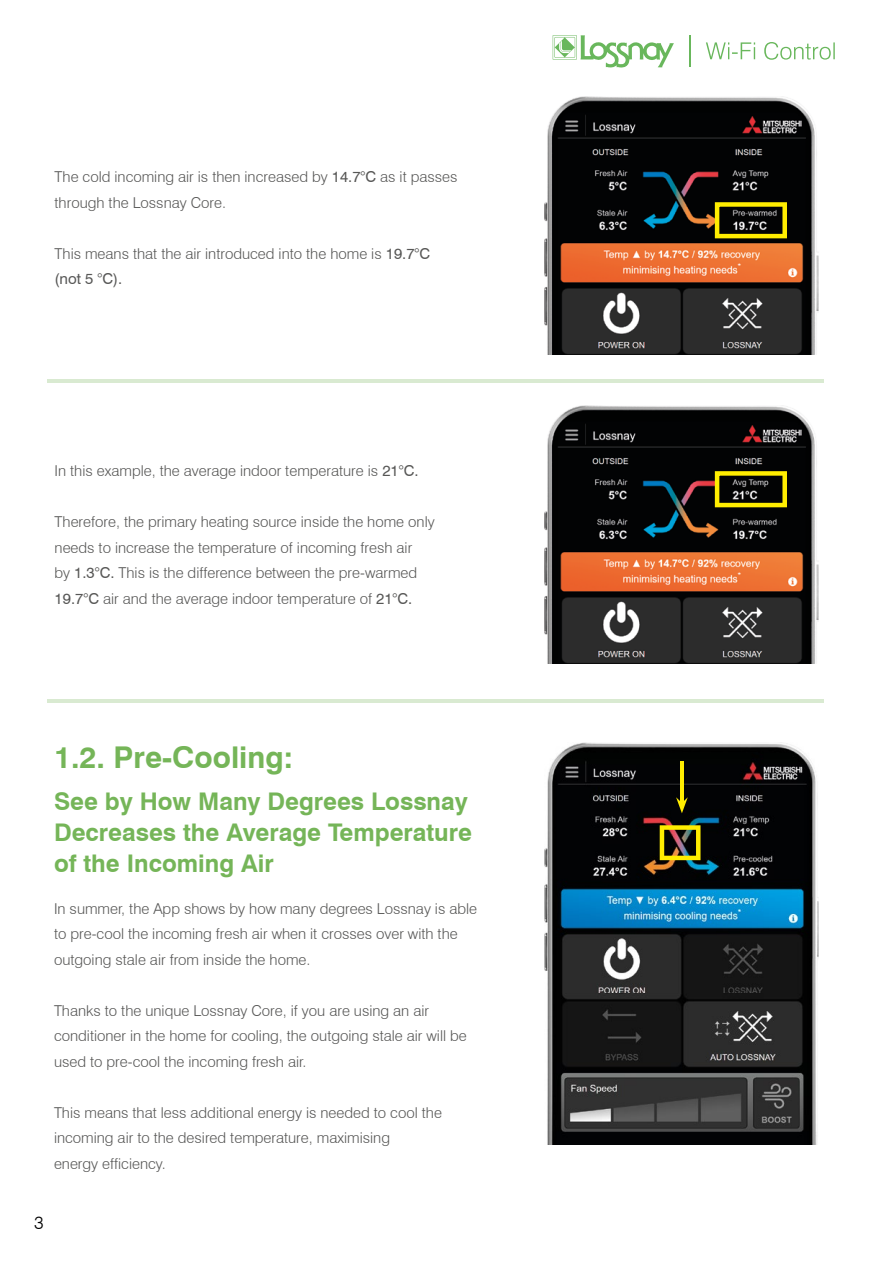
<style>
.page{position:relative;width:893px;height:1263px;background:#fff}
.page>*{position:absolute;margin:0;border:0;box-sizing:border-box;transform-origin:0 0}
.t1{font:700 30px "Swiss 721 BT";color:#75b558}
.t2{font:700 24.3px/30.8px "Swiss 721 BT";color:#75b558}
.t3{font:300 18px "Swiss 721 BT";color:#000}
.t4{font:300 15px/25.5px "Swiss 721 BT";color:#575756}
.s1{font-weight:400}
</style>
<div class="page">
<svg style="left:553px;top:35px;width:121px;height:32px"></svg>
<svg style="left:706px;top:42px;width:129px;height:18px"></svg>
<hr style="left:689px;top:36px;width:1px;height:31px;background:#69b75c">
<img style="left:544px;top:96px;width:275px;height:258px">
<img style="left:544px;top:405px;width:275px;height:258px">
<svg style="left:715px;top:202px;width:72px;height:36px;background:#666012"></svg>
<svg style="left:715px;top:471px;width:72px;height:36px;background:#635d0f"></svg>
<hr style="left:47px;top:379px;width:777px;height:4px;background:#d9ead1">
<hr style="left:47px;top:699px;width:777px;height:3px;background:#d9ead1">
<img style="left:544px;top:742px;width:275px;height:402px">
<svg style="left:660px;top:825px;width:40px;height:35px"></svg>
<hr style="left:680px;top:762px;width:3px;height:41px;background:#ffed00">
<svg style="left:676px;top:797px;width:12px;height:16px"></svg>
<p class="t4" style="left:55px;top:164px;width:404px">The cold incoming air is then increased by <span class="s1">14.7°C</span> as it passes through the Lossnay Core.</p>
<p class="t4" style="left:55px;top:241px;width:377px">This means that the air introduced into the home is <span class="s1">19.7°C (not 5 °C).</span></p>
<p class="t4" style="left:55px;top:458px;width:365px">In this example, the average indoor temperature is <span class="s1">21°C.</span></p>
<p class="t4" style="left:55px;top:509px;width:382px">Therefore, the primary heating source inside the home only needs to increase the temperature of incoming fresh air<br>by <span class="s1">1.3°C.</span> This is the difference between the pre-warmed <span class="s1">19.7°C</span> air and the average indoor temperature of <span class="s1">21°C.</span></p>
<h1 class="t1" style="left:54px;top:739px;width:240px">1.2. Pre-Cooling:</h1>
<h2 class="t2" style="left:54px;top:786px;width:419px">See by How Many Degrees Lossnay<br>Decreases the Average Temperature of the Incoming Air</h2>
<p class="t4" style="left:54px;top:895px;width:425px">In summer, the App shows by how many degrees Lossnay is able to pre-cool the incoming fresh air when it crosses over with the outgoing stale air from inside the home.</p>
<p class="t4" style="left:54px;top:997px;width:414px">Thanks to the unique Lossnay Core, if you are using an air conditioner in the home for cooling, the outgoing stale air will be used to pre-cool the incoming fresh air.</p>
<p class="t4" style="left:54px;top:1099px;width:389px">This means that less additional energy is needed to cool the incoming air to the desired temperature, maximising<br>energy efficiency.</p>
<p class="t3" style="left:34px;top:1211px;width:11px">3</p>
</div>
